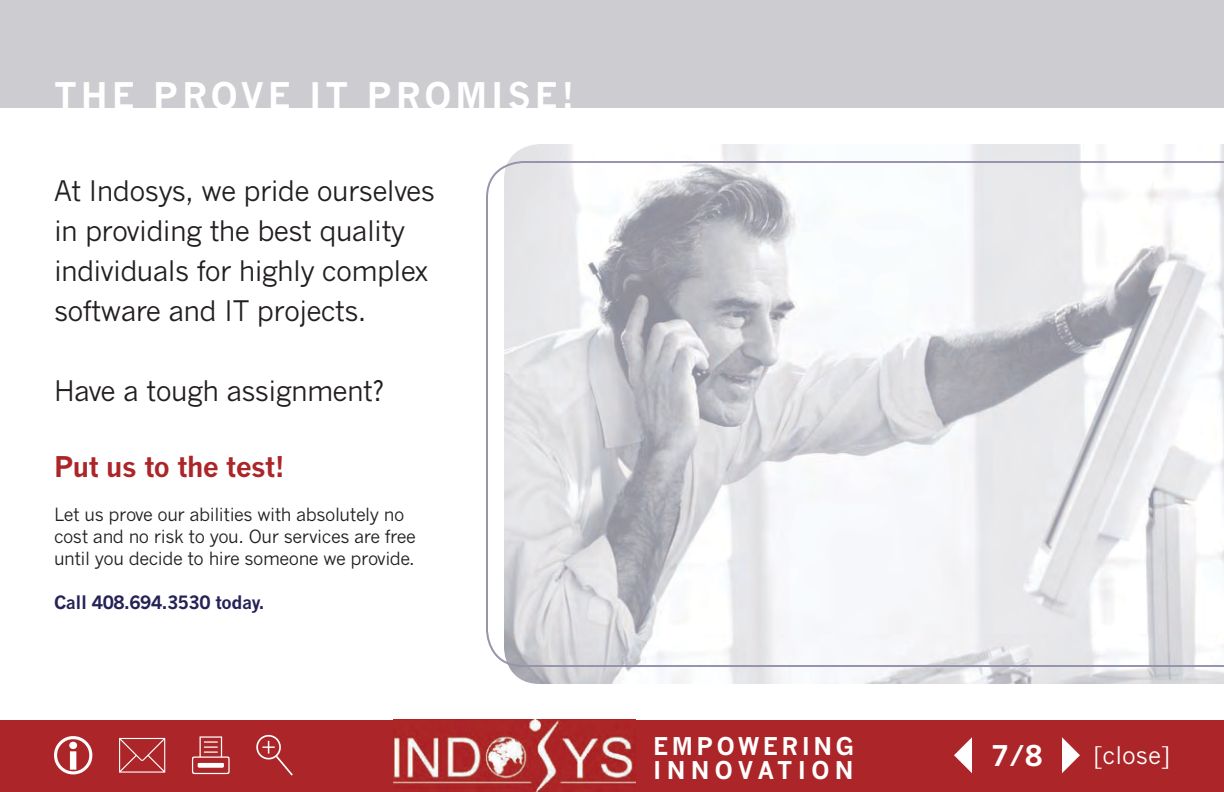
<style>
.page{position:relative;width:1224px;height:792px;background:#fff}
.page>*{position:absolute;margin:0;border:0;box-sizing:border-box;transform-origin:0 0}
.t1{font:700 36px "News Gothic";color:#fff}
.t2{font:28px/40px "News Gothic";letter-spacing:-.025em;color:#231f20}
.t3{font:700 28px "News Gothic";color:#ac2528}
.t4{font:700 28px "News Gothic";color:#fff}
.t5{font:700 24px/23.2px "News Gothic";letter-spacing:.145em;color:#fff}
.t6{font:24px "News Gothic";color:#fff}
.t7{font:18px/22px "News Gothic";letter-spacing:-.025em;color:#231f20}
.t8{font:700 18px "News Gothic";letter-spacing:-.025em;color:#242257}
</style>
<div class="page">
<div style="left:0;top:720px;width:1224px;height:72px;background:#ac2528"></div>
<div style="left:0;top:0;width:1224px;height:108px;background:#cdccd0"></div>
<svg style="left:256px;top:734px;width:37px;height:42px"></svg>
<svg style="left:54px;top:736px;width:38px;height:38px"></svg>
<svg style="left:119px;top:738px;width:46px;height:35px"></svg>
<svg style="left:192px;top:736px;width:38px;height:38px"></svg>
<svg style="left:1062px;top:737px;width:18px;height:36px"></svg>
<svg style="left:954px;top:737px;width:18px;height:36px"></svg>
<img style="left:393px;top:720px;width:242px;height:72px">
<img style="left:509px;top:144px;width:715px;height:540px">
<svg style="left:486px;top:160px;width:738px;height:508px"></svg>
<p class="t1" style="left:54px;top:75px;width:127px">THE PROV</p>
<p class="t1" style="left:268px;top:75px;width:127px">E IT PROMIS</p>
<p class="t1" style="left:535px;top:75px;width:41px">E!</p>
<p class="t2" style="left:54px;top:171px;width:383px">At Indosys, we pride ourselves in providing the best quality individuals for highly complex software and IT projects.</p>
<p class="t2" style="left:54px;top:371px;width:332px">Have a tough assignment?</p>
<p class="t3" style="left:54px;top:451px;width:232px">PUT US TO THE TEST!</p>
<p class="t7" style="left:54px;top:503px;width:363px">Let us prove our abilities with absolutely no cost and no risk to you. Our services are free until you decide to hire someone we provide.</p>
<p class="t8" style="left:54px;top:592px;width:212px">CALL 408.694.3530 TODAY.</p>
<p class="t5" style="left:653px;top:736px;width:202px">EMPOWERING<br>I NNOVATION</p>
<p class="t4" style="left:991px;top:740px;width:53px">7/8</p>
<p class="t6" style="left:1094px;top:742px;width:78px">[close]</p>
</div>
